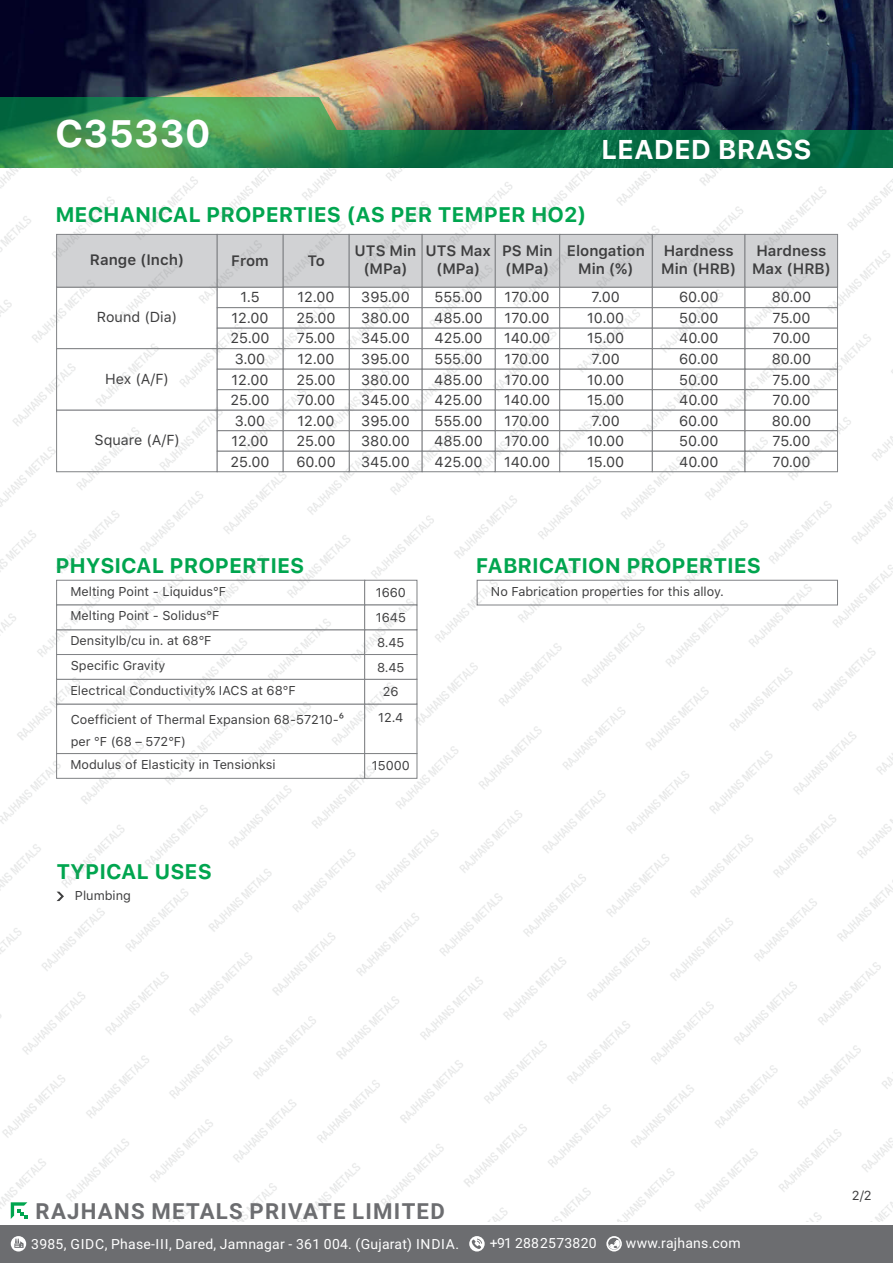
<style>
.page{position:relative;width:893px;height:1263px;background:#fff}
.page>*{position:absolute;margin:0;border:0;box-sizing:border-box;transform-origin:0 0}
.t1{font:700 38.1px "SF Pro Text";color:#fff}
.t2{font:700 27px "SF Pro Text";color:#fff}
.t3{font:700 22.2px "Roboto";letter-spacing:.055em;color:#6c6d70}
.t4{font:700 21px "SF Pro Text";color:#00a54f}
.t5{font:600 15px/17.9px "SF Pro Text";color:#3e3e3f;text-align:center}
.t6{font:14.4px/20.7px "SF Pro Text";color:#3e3e3f;text-align:justify}
.t7{font:13.95px "Roboto";letter-spacing:.02em;color:#fff}
.t8{font:12.9px "SF Pro Text";color:#3e3e3f}
.t9{font:12.75px/24.9px "SF Pro Text";color:#3e3e3f}
</style>
<div class="page">
<img style="left:0;top:0;width:893px;height:97px">
<img style="left:0;top:97px;width:893px;height:71px">
<div style="left:0;top:1225px;width:893px;height:38px;background:#6c6d70"></div>
<svg style="left:606px;top:1236px;width:16px;height:15px"></svg>
<svg style="left:608px;top:1238px;width:12px;height:12px"></svg>
<svg style="left:469px;top:1236px;width:16px;height:15px"></svg>
<svg style="left:472px;top:1238px;width:10px;height:11px"></svg>
<div style="left:11px;top:1236px;width:15px;height:15px;background:#fff;border-radius:50%"></div>
<svg style="left:14px;top:1239px;width:10px;height:9px"></svg>
<img style="left:0;top:168px;width:893px;height:1053px">
<h1 class="t1" style="left:55px;top:111px;width:157px">C35330</h1>
<h3 class="t4" style="left:55px;top:202px;width:533px">MECHANICAL PROPERTIES (AS PER TEMPER HO2)</h3>
<h2 class="t2" style="left:601px;top:133px;width:212px">LEADED BRASS</h2>
<p class="t5" style="left:90px;top:251px;width:96px">Range (Inch)</p>
<p class="t5" style="left:231px;top:252px;width:39px">From</p>
<p class="t5" style="left:307px;top:252px;width:19px">To</p>
<p class="t5" style="left:355px;top:242px;width:63px">UTS Min (MPa)</p>
<p class="t5" style="left:502px;top:242px;width:52px;text-align:left">PS Min (MPa)</p>
<p class="t5" style="left:567px;top:242px;width:80px">Elongation<br>Min (%)</p>
<p class="t5" style="left:752px;top:242px;width:80px;text-align:left">Hardness<br>Max (HRB)</p>
<p class="t5" style="left:661px;top:242px;width:77px;text-align:left">Hardness<br>Min (HRB)</p>
<p class="t5" style="left:425px;top:242px;width:67px">UTS Max (MPa)</p>
<p class="t6" style="left:97px;top:307px;width:82px">Round (Dia)</p>
<p class="t6" style="left:105px;top:368px;width:65px">Hex (A/F)</p>
<p class="t6" style="left:95px;top:429px;width:87px">Square (A/F)</p>
<p class="t6" style="left:231px;top:286px;width:40px;text-align:center">1.5<br>12.00<br>25.00<br>3.00<br>12.00<br>25.00<br>3.00<br>12.00<br>25.00</p>
<p class="t6" style="left:296px;top:286px;width:41px">12.00<br>25.00<br>75.00<br>12.00<br>25.00<br>70.00<br>12.00<br>25.00<br>60.00</p>
<p class="t6" style="left:361px;top:286px;width:50px">395.00<br>380.00<br>345.00<br>395.00<br>380.00<br>345.00<br>395.00<br>380.00<br>345.00</p>
<p class="t6" style="left:434px;top:286px;width:50px">555.00<br>485.00<br>425.00<br>555.00<br>485.00<br>425.00<br>555.00<br>485.00<br>425.00</p>
<p class="t6" style="left:504px;top:286px;width:48px">170.00<br>170.00<br>140.00<br>170.00<br>170.00<br>140.00<br>170.00<br>170.00<br>140.00</p>
<p class="t6" style="left:587px;top:286px;width:39px;text-align:center">7.00<br>10.00<br>15.00<br>7.00<br>10.00<br>15.00<br>7.00<br>10.00<br>15.00</p>
<p class="t6" style="left:679px;top:286px;width:41px">60.00<br>50.00<br>40.00<br>60.00<br>50.00<br>40.00<br>60.00<br>50.00<br>40.00</p>
<p class="t6" style="left:772px;top:286px;width:41px">80.00<br>75.00<br>70.00<br>80.00<br>75.00<br>70.00<br>80.00<br>75.00<br>70.00</p>
<h3 class="t4" style="left:55px;top:553px;width:251px">PHYSICAL PROPERTIES</h3>
<p class="t9" style="left:70px;top:579px;width:227px">Melting Point - Liquidus°F<br>Melting Point - Solidus°F<br>Densitylb/cu in. at 68°F<br>Specific Gravity<br>Electrical Conductivity% IACS at 68°F</p>
<p class="t9" style="left:71px;top:708px;width:275px;line-height:21.9px">Coefficient of Thermal Expansion 68-57210-⁶ per °F (68 – 572°F)</p>
<p class="t9" style="left:70px;top:752px;width:207px">Modulus of Elasticity in Tensionksi</p>
<p class="t9" style="left:376px;top:580px;width:32px;text-align:center">1660<br>1645<br>8.45<br>8.45<br>26<br>12.4</p>
<p class="t9" style="left:372px;top:753px;width:39px">15000</p>
<h3 class="t4" style="left:56px;top:859px;width:157px">TYPICAL USES</h3>
<p class="t9" style="left:75px;top:883px;width:58px">Plumbing</p>
<h3 class="t4" style="left:476px;top:553px;width:287px">FABRICATION PROPERTIES</h3>
<p class="t9" style="left:491px;top:579px;width:234px">No Fabrication properties for this alloy.</p>
<h3 class="t3" style="left:36px;top:1195px;width:411px">RAJHANS METALS PRIVATE LIMITED</h3>
<p class="t7" style="left:31px;top:1234px;width:429px">3985, GIDC, Phase-III, Dared, Jamnagar - 361 004. (Gujarat) INDIA.</p>
<p class="t7" style="left:490px;top:1234px;width:108px">+91 288 2573820</p>
<p class="t7" style="left:626px;top:1234px;width:116px">www.rajhans.com</p>
<p class="t8" style="left:852px;top:1188px;width:21px">2/2</p>
</div>
